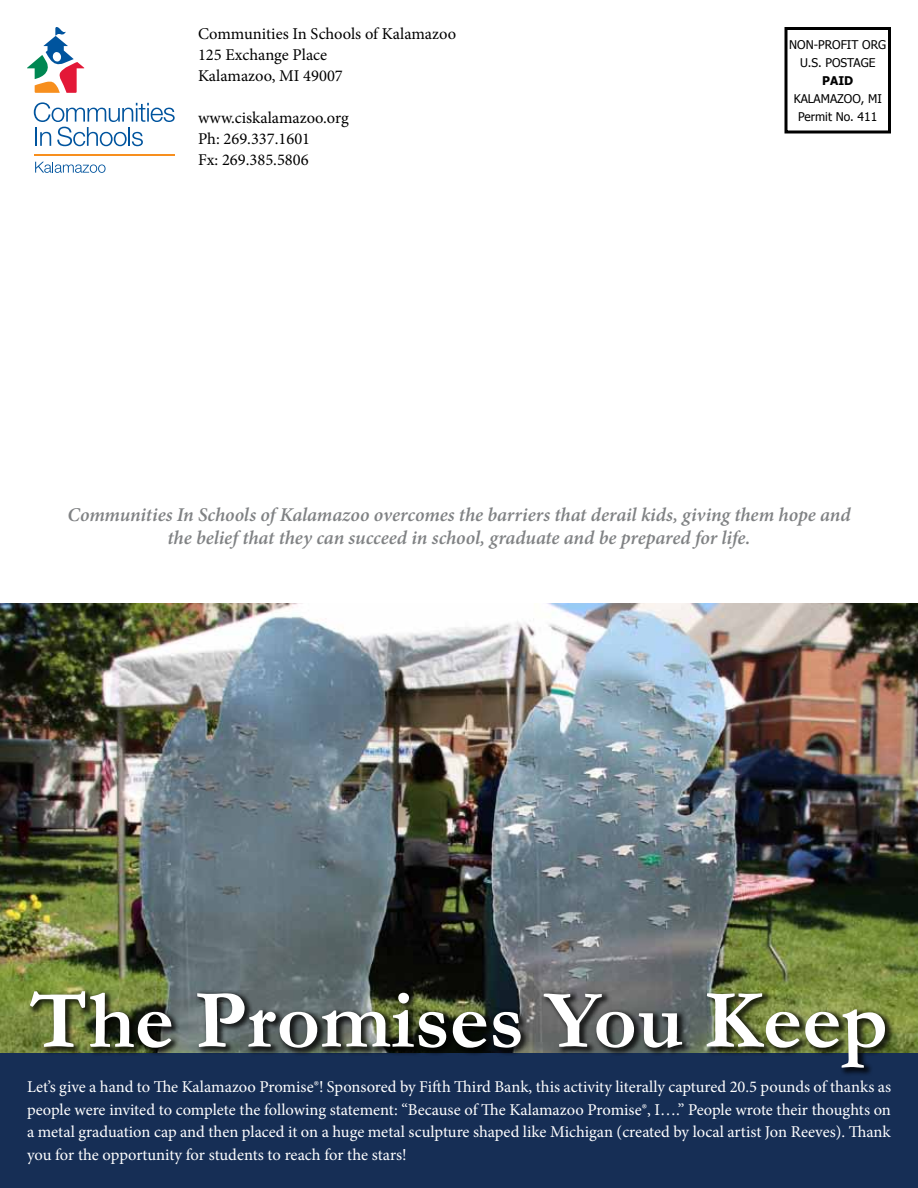
<style>
.page{position:relative;width:918px;height:1188px;background:#fff}
.page>*{position:absolute;margin:0;border:0;box-sizing:border-box;transform-origin:0 0}
.t1{font:700 84px "Garamond";color:#fff}
.t2{font:italic 600 19.5px/23.4px "Minion Pro";letter-spacing:-.005em;color:#808284;text-align:center}
.t3{font:16.5px/22.5px "Minion Pro";letter-spacing:-.005em;color:#fff;text-align:justify}
.t4{font:16.5px/21px "Minion Pro";color:#000}
.t5{font:12px/18px "Tahoma";color:#000;text-align:center}
.t6{font:700 12px "Tahoma";color:#000}
</style>
<div class="page">
<svg style="left:34px;top:102px;width:141px;height:44px"></svg>
<svg style="left:35px;top:162px;width:71px;height:11px"></svg>
<hr style="left:34px;top:154px;width:140px;height:2px;background:#f78f1e">
<svg style="left:27px;top:27px;width:58px;height:66px"></svg>
<img style="left:0;top:603px;width:918px;height:450px">
<div style="left:0;top:1053px;width:918px;height:135px;background:#162e55"></div>
<div style="left:27px;top:988px;width:867px;height:88px;background:#000;opacity:.75"></div>
<div style="left:784px;top:27px;width:107px;height:107px;border:3px solid #000"></div>
<p class="t4" style="left:198px;top:23px;width:260px">Communities In Schools of Kalamazoo<br>125 Exchange Place<br>Kalamazoo, MI 49007</p>
<p class="t4" style="left:198px;top:107px;width:152px">www.ciskalamazoo.org<br>Ph: 269.337.1601<br>Fx: 269.385.5806</p>
<p class="t5" style="left:789px;top:35px;width:98px">NON-PROFIT ORG<br>U.S. POSTAGE</p>
<p class="t6" style="left:822px;top:72px;width:32px">PAID</p>
<p class="t5" style="left:794px;top:89px;width:90px">KALAMAZOO, MI<br>Permit No. 411</p>
<p class="t2" style="left:67px;top:503px;width:785px">Communities In Schools of Kalamazoo overcomes the barriers that derail kids, giving them hope and the belief that they can succeed in school, graduate and be prepared for life.</p>
<h1 class="t1" style="left:30px;top:963px;width:860px">The Promises You Keep</h1>
<p class="t3" style="left:27px;top:1076px;width:866px">Let’s give a hand to The Kalamazoo Promise®! Sponsored by Fifth Third Bank, this activity literally captured 20.5 pounds of thanks as people were invited to complete the following statement: “Because of The Kalamazoo Promise®, I….” People wrote their thoughts on a metal graduation cap and then placed it on a huge metal sculpture shaped like Michigan (created by local artist Jon Reeves). Thank you for the opportunity for students to reach for the stars!</p>
</div>
